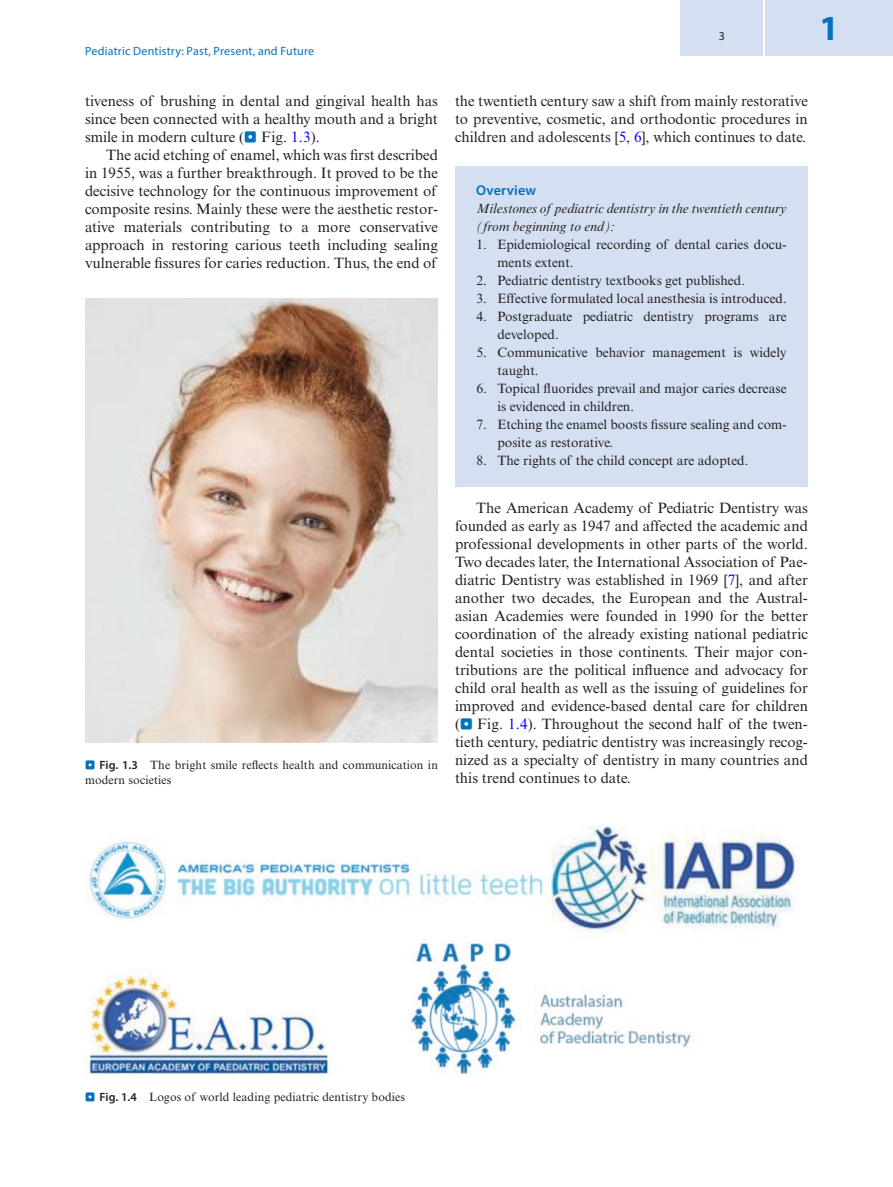
<style>
.page{position:relative;width:893px;height:1187px;background:#fff}
.page>*{position:absolute;margin:0;border:0;box-sizing:border-box;transform-origin:0 0}
.t1{font:700 35.25px "Myriad Pro";color:#0072bc}
.t2{font:15px/18px "Times New Roman MT Std";color:#231f20;text-align:justify}
.t3{font:600 14.25px "Myriad Pro";letter-spacing:.01em;color:#0072bc}
.t4{font:13.5px/18px "Times New Roman MT Std";color:#231f20}
.t5{font:italic 13.5px/18px "Times New Roman MT Std";color:#231f20}
.t6{font:12px/15px "Times New Roman MT Std";letter-spacing:.01em;color:#231f20}
.t7{font:12px "Myriad Pro";letter-spacing:.015em;color:#0072bc}
.t8{font:12px "Myriad Pro";color:#231f20}
.s1{font-family:"Blik Buttons";color:#0072bc}
.s2{color:#00f}
.s3{font-family:"Myriad Pro";font-weight:600}
</style>
<div class="page">
<div style="left:680px;top:0;width:83px;height:55px;background:#d4e0f1"></div>
<div style="left:765px;top:0;width:128px;height:55px;background:#d4e0f1"></div>
<div style="left:455px;top:166px;width:353px;height:50px;background:#d4e0f1"></div>
<div style="left:455px;top:185px;width:353px;height:64px;background:#d4e0f1"></div>
<div style="left:455px;top:221px;width:353px;height:67px;background:#d4e0f1"></div>
<div style="left:455px;top:275px;width:353px;height:49px;background:#d4e0f1"></div>
<div style="left:455px;top:293px;width:353px;height:67px;background:#d4e0f1"></div>
<div style="left:455px;top:329px;width:353px;height:67px;background:#d4e0f1"></div>
<div style="left:455px;top:365px;width:353px;height:67px;background:#d4e0f1"></div>
<div style="left:455px;top:401px;width:353px;height:67px;background:#d4e0f1"></div>
<div style="left:455px;top:437px;width:353px;height:49px;background:#d4e0f1"></div>
<img style="left:85px;top:298px;width:353px;height:444px">
<img style="left:85px;top:826px;width:710px;height:248px">
<p class="t7" style="left:85px;top:44px;width:231px">Pediatric Dentistry: Past, Present, and Future</p>
<p class="t2" style="left:85px;top:92px;width:354px">tiveness of brushing in dental and gingival health has since been connected with a healthy mouth and a bright smile in modern culture (<span class="s1">.</span> Fig. <span class="s2">1.3</span>).</p>
<p class="t2" style="left:85px;top:146px;width:354px;text-indent:21px">The acid etching of enamel, which was first described in 1955, was a further breakthrough. It proved to be the decisive technology for the continuous improvement of composite resins. Mainly these were the aesthetic restor&shy;ative materials contributing to a more conservative approach in restoring carious teeth including sealing vulnerable fissures for caries reduction. Thus, the end of</p>
<p class="t6" style="left:85px;top:757px;width:354px"><span class="s1">..</span> <span class="s3">Fig. 1.3</span> The bright smile reflects health and communication in modern societies</p>
<p class="t8" style="left:719px;top:29px;width:8px">3</p>
<h1 class="t1" style="left:819px;top:6px;width:21px">1</h1>
<p class="t2" style="left:455px;top:92px;width:354px">the twentieth century saw a shift from mainly restorative to preventive, cosmetic, and orthodontic procedures in children and adolescents [<span class="s2">5</span>, <span class="s2">6</span>], which continues to date.</p>
<p class="t3" style="left:476px;top:181px;width:61px">Overview</p>
<p class="t5" style="left:476px;top:199px;width:312px">Milestones of pediatric dentistry in the twentieth century (from beginning to end):</p>
<p class="t4" style="left:497px;top:235px;width:291px;text-indent:-21px">1. Epidemiological recording of dental caries docu&shy;ments extent.</p>
<p class="t4" style="left:476px;top:271px;width:270px">2. Pediatric dentistry textbooks get published.</p>
<p class="t4" style="left:476px;top:289px;width:312px">3. Effective formulated local anesthesia is introduced.</p>
<p class="t4" style="left:497px;top:307px;width:291px;text-indent:-21px">4. Postgraduate pediatric dentistry programs are developed.</p>
<p class="t4" style="left:497px;top:343px;width:291px;text-indent:-21px">5. Communicative behavior management is widely taught.</p>
<p class="t4" style="left:497px;top:379px;width:291px;text-indent:-21px">6. Topical fluorides prevail and major caries decrease is evidenced in children.</p>
<p class="t4" style="left:497px;top:415px;width:291px;text-indent:-21px">7. Etching the enamel boosts fissure sealing and com&shy;posite as restorative.</p>
<p class="t4" style="left:476px;top:451px;width:273px">8. The rights of the child concept are adopted.</p>
<p class="t2" style="left:455px;top:499px;width:354px;text-indent:21px">The American Academy of Pediatric Dentistry was founded as early as 1947 and affected the academic and professional developments in other parts of the world.<br>Two decades later, the International Association of Pae&shy;diatric Dentistry was established in 1969 [<span class="s2">7</span>], and after another two decades, the European and the Austral&shy;asian Academies were founded in 1990 for the better coordination of the already existing national pediatric dental societies in those continents. Their major con&shy;tributions are the political influence and advocacy for child oral health as well as the issuing of guidelines for improved and evidence-based dental care for children (<span class="s1">.</span> Fig. <span class="s2">1.4</span>). Throughout the second half of the twen&shy;tieth century, pediatric dentistry was increasingly recog&shy;nized as a specialty of dentistry in many countries and this trend continues to date.</p>
<p class="t6" style="left:85px;top:1089px;width:322px"><span class="s1">..</span> <span class="s3">Fig. 1.4</span> Logos of world leading pediatric dentistry bodies</p>
</div>
